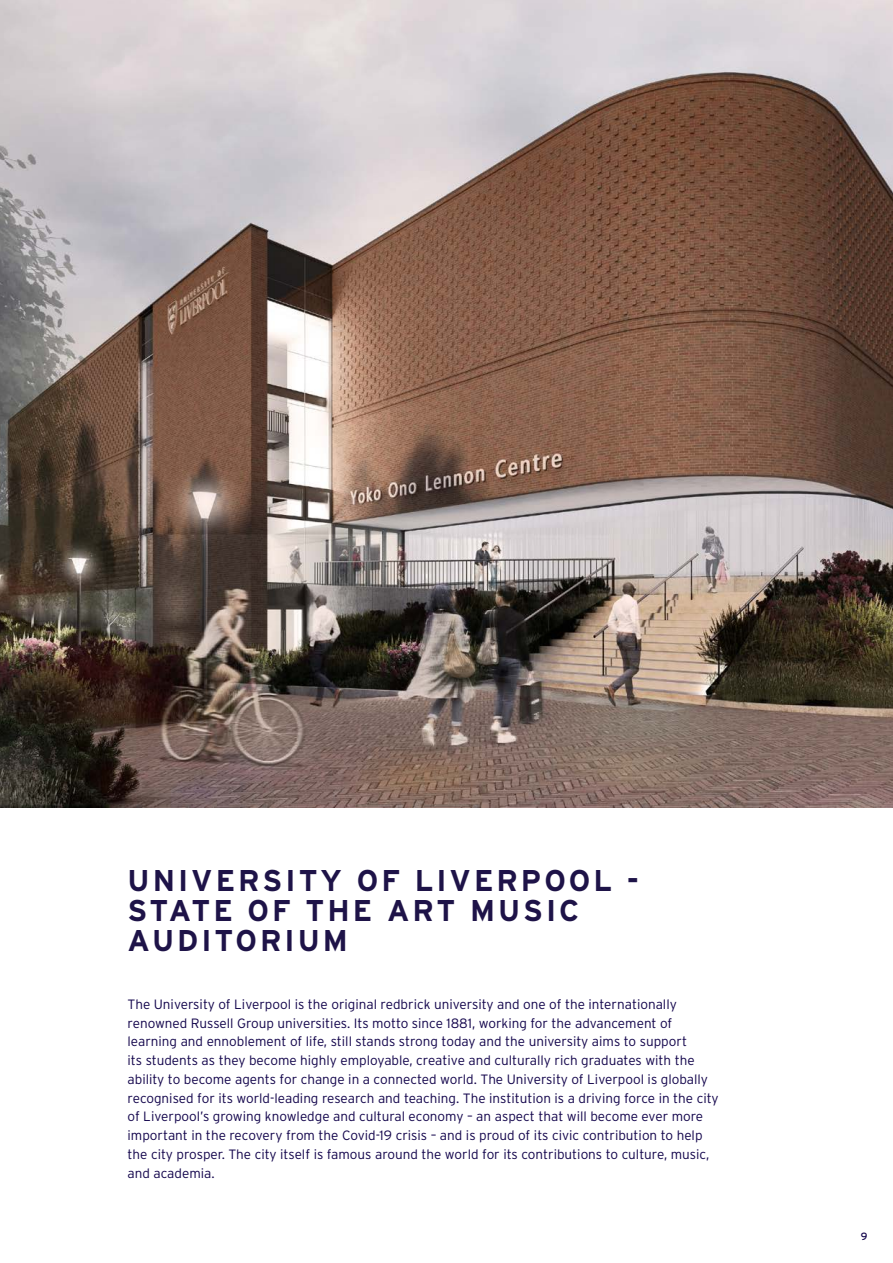
<style>
.page{position:relative;width:893px;height:1263px;background:#fff}
.page>*{position:absolute;margin:0;border:0;box-sizing:border-box;transform-origin:0 0}
.t1{font:700 30px/30px "Interstate";letter-spacing:.1em;color:#1e1348}
.t2{font:300 13.5px/18.8px "Interstate";color:#12044b}
.t3{font:10.5px "Interstate";color:#12044b}
</style>
<div class="page">
<img style="left:0;top:0;width:893px;height:808px">
<h1 class="t1" style="left:128px;top:865px;width:513px">UNIVERSITY OF LIVERPOOL -<br>STATE OF THE ART MUSIC<br>AUDITORIUM</h1>
<p class="t2" style="left:128px;top:994px;width:593px">The University of Liverpool is the original redbrick university and one of the internationally renowned Russell Group universities. Its motto since 1881, working for the advancement of learning and ennoblement of life, still stands strong today and the university aims to support<br>its students as they become highly employable, creative and culturally rich graduates with the ability to become agents for change in a connected world. The University of Liverpool is globally recognised for its world-leading research and teaching. The institution is a driving force in the city of Liverpool’s growing knowledge and cultural economy – an aspect that will become ever more important in the recovery from the Covid-19 crisis – and is proud of its civic contribution to help the city prosper. The city itself is famous around the world for its contributions to culture, music, and academia.</p>
<p class="t3" style="left:861px;top:1230px;width:8px">9</p>
</div>
